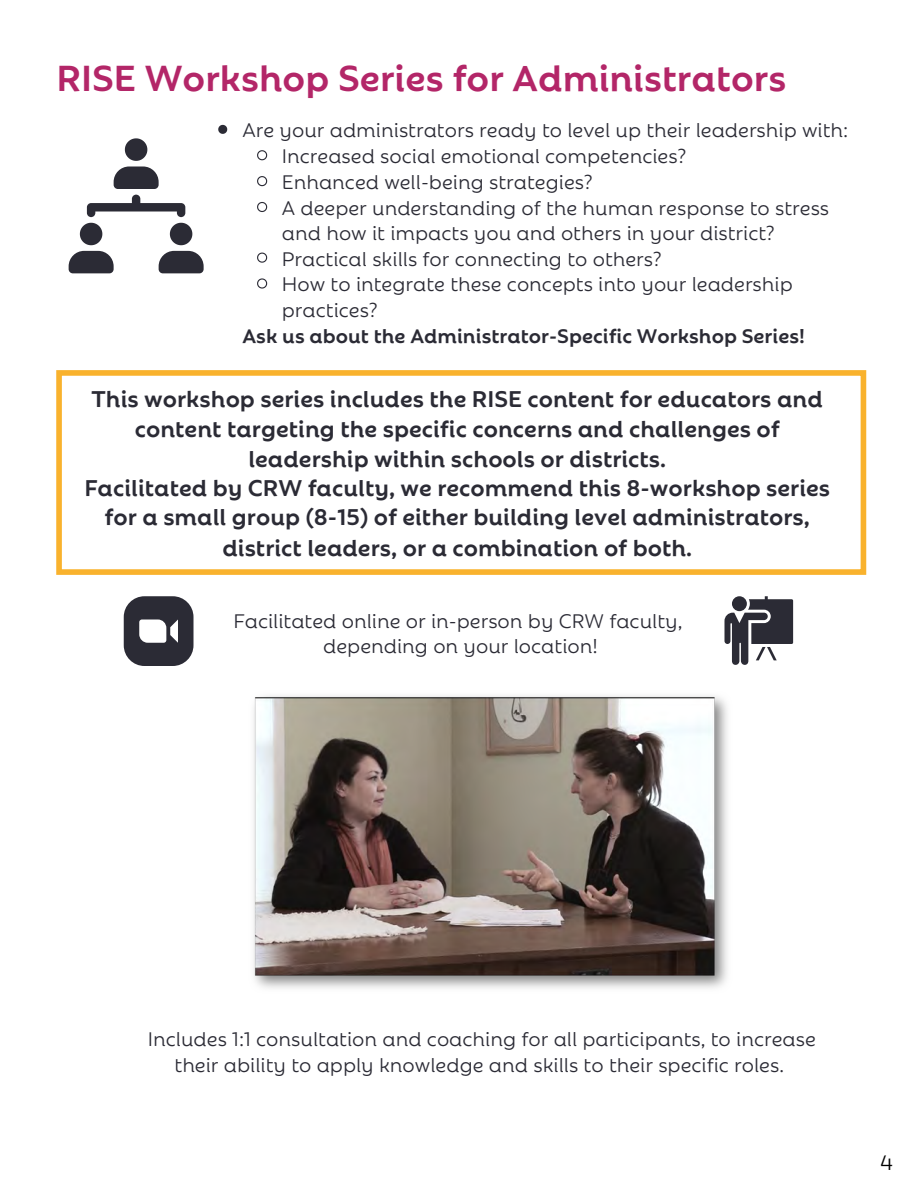
<style>
.page{position:relative;width:918px;height:1188px;background:#fff}
.page>*{position:absolute;margin:0;border:0;box-sizing:border-box;transform-origin:0 0}
.t1{font:700 39.3px "Rebrand Dis";color:#b32668}
.t2{font:700 24.75px/29.8px "Rebrand Dis";color:#2b2b35;text-align:center}
.t3{font:22.5px "Rebrand Dis";color:#000}
.t4{font:21.3px/24.8px "Rebrand Dis";color:#2b2b35;text-align:center}
.t5{font:700 21.3px "Rebrand Dis";color:#2b2b35}
</style>
<div class="page">
<div style="left:56px;top:370px;width:810px;height:205px;border:6px solid #f9b22d"></div>
<svg style="left:69px;top:138px;width:135px;height:135px"></svg>
<svg style="left:124px;top:596px;width:70px;height:70px"></svg>
<svg style="left:724px;top:596px;width:69px;height:69px"></svg>
<svg style="left:218px;top:125px;width:9px;height:9px"></svg>
<svg style="left:257px;top:150px;width:11px;height:11px"></svg>
<svg style="left:257px;top:176px;width:11px;height:11px"></svg>
<svg style="left:257px;top:202px;width:11px;height:10px"></svg>
<svg style="left:257px;top:252px;width:11px;height:11px"></svg>
<svg style="left:257px;top:278px;width:11px;height:11px"></svg>
<img style="left:253px;top:696px;width:475px;height:293px">
<h1 class="t1" style="left:56px;top:44px;width:731px">RISE Workshop Series for Administrators</h1>
<p class="t4" style="left:243px;top:115px;width:607px">Are your administrators ready to level up their leadership with:</p>
<p class="t4" style="left:282px;top:141px;width:406px">Increased social emotional competencies?</p>
<p class="t4" style="left:282px;top:167px;width:312px">Enhanced well-being strategies?</p>
<p class="t4" style="left:282px;top:193px;width:549px;text-align:left">A deeper understanding of the human response to stress and how it impacts you and others in your district?</p>
<p class="t4" style="left:282px;top:244px;width:381px">Practical skills for connecting to others?</p>
<p class="t4" style="left:282px;top:269px;width:512px;line-height:25.8px;text-align:left">How to integrate these concepts into your leadership practices?</p>
<p class="t5" style="left:243px;top:318px;width:564px">Ask us about the Administrator-Specific Workshop Series!</p>
<p class="t2" style="left:92px;top:381px;width:733px">This workshop series includes the RISE content for educators and content targeting the specific concerns and challenges of leadership within schools or districts.</p>
<p class="t2" style="left:84px;top:470px;width:747px">Facilitated by CRW faculty, we recommend this 8-workshop series for a small group (8-15) of either building level administrators, district leaders, or a combination of both.</p>
<p class="t4" style="left:233px;top:606px;width:451px">Facilitated online or in-person by CRW faculty, depending on your location!</p>
<p class="t4" style="left:148px;top:1024px;width:670px;line-height:25.8px">Includes 1:1 consultation and coaching for all participants, to increase their ability to apply knowledge and skills to their specific roles.</p>
<p class="t3" style="left:880px;top:1143px;width:14px">4</p>
</div>
